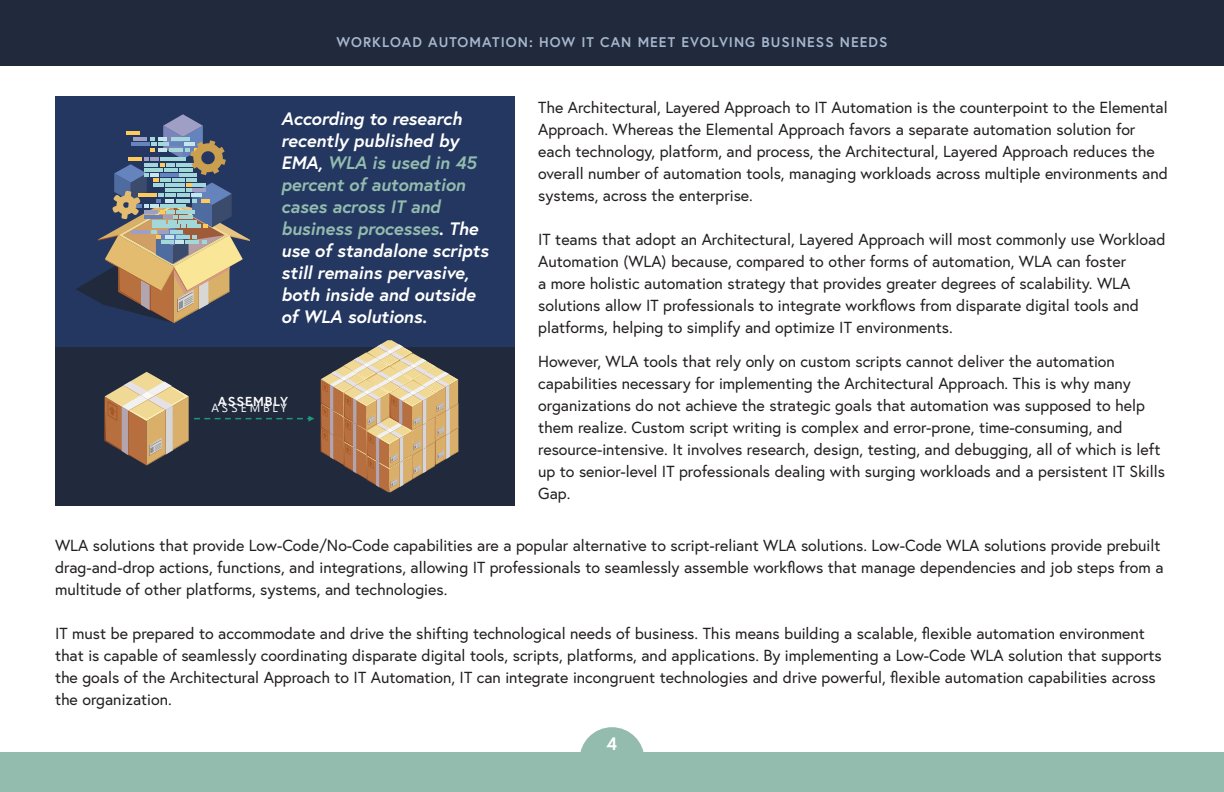
<style>
.page{position:relative;width:1224px;height:792px;background:#fff}
.page>*{position:absolute;margin:0;border:0;box-sizing:border-box;transform-origin:0 0}
.t1{font:italic 700 18px/22px "Europa";color:#fff}
.t2{font:700 18px "Europa";color:#fff}
.t3{font:16px/22px "Europa";color:#231f20}
.t4{font:700 14px "Europa";letter-spacing:.075em;color:#a7b7ce}
.t5{font:700 13px "Europa";letter-spacing:.075em;color:#fff}
.t6{font:11.9px "Segoe UI";letter-spacing:.24em;color:#fff}
.s1{color:#93bcaf}
</style>
<div class="page">
<div style="left:0;top:752px;width:1224px;height:40px;background:#93bcaf"></div>
<div style="left:0;top:0;width:1224px;height:65px;background:#212a3c"></div>
<div style="left:580px;top:727px;width:64px;height:65px;background:#93bcaf;border-radius:50%"></div>
<div style="left:55px;top:96px;width:460px;height:251px;background:#243760"></div>
<div style="left:55px;top:347px;width:460px;height:159px;background:#212a3c"></div>
<svg style="left:76px;top:114px;width:174px;height:209px"></svg>
<svg style="left:105px;top:372px;width:209px;height:93px"></svg>
<svg style="left:321px;top:340px;width:137px;height:152px"></svg>
<p class="t4" style="left:337px;top:32px;width:552px">WORKLOAD AUTOMATION: HOW IT CAN MEET EVOLVING BUSINESS NEEDS</p>
<p class="t1" style="left:281px;top:107px;width:209px">According to research recently published by<br>EMA, <span class="s1">WLA is used in 45 percent of automation cases across IT and business processes</span>. The use of standalone scripts still remains pervasive, both inside and outside of WLA solutions.</p>
<p class="t5" style="left:218px;top:393px;width:72px">ASSEMBLY</p>
<p class="t6" style="left:212px;top:397px;width:77px">ASSEMBLY</p>
<p class="t3" style="left:538px;top:96px;width:631px">The Architectural, Layered Approach to IT Automation is the counterpoint to the Elemental Approach. Whereas the Elemental Approach favors a separate automation solution for each technology, platform, and process, the Architectural, Layered Approach reduces the overall number of automation tools, managing workloads across multiple environments and systems, across the enterprise.</p>
<p class="t3" style="left:538px;top:228px;width:629px">IT teams that adopt an Architectural, Layered Approach will most commonly use Workload Automation (WLA) because, compared to other forms of automation, WLA can foster<br>a more holistic automation strategy that provides greater degrees of scalability. WLA solutions allow IT professionals to integrate workflows from disparate digital tools and platforms, helping to simplify and optimize IT environments.</p>
<p class="t3" style="left:538px;top:350px;width:628px">However, WLA tools that rely only on custom scripts cannot deliver the automation capabilities necessary for implementing the Architectural Approach. This is why many organizations do not achieve the strategic goals that automation was supposed to help them realize. Custom script writing is complex and error-prone, time-consuming, and resource-intensive. It involves research, design, testing, and debugging, all of which is left up to senior-level IT professionals dealing with surging workloads and a persistent IT Skills Gap.</p>
<p class="t3" style="left:55px;top:534px;width:1110px">WLA solutions that provide Low-Code/No-Code capabilities are a popular alternative to script-reliant WLA solutions. Low-Code WLA solutions provide prebuilt drag-and-drop actions, functions, and integrations, allowing IT professionals to seamlessly assemble workflows that manage dependencies and job steps from a multitude of other platforms, systems, and technologies.</p>
<p class="t3" style="left:55px;top:622px;width:1108px">IT must be prepared to accommodate and drive the shifting technological needs of business. This means building a scalable, flexible automation environment that is capable of seamlessly coordinating disparate digital tools, scripts, platforms, and applications. By implementing a Low-Code WLA solution that supports the goals of the Architectural Approach to IT Automation, IT can integrate incongruent technologies and drive powerful, flexible automation capabilities across the organization.</p>
<p class="t2" style="left:607px;top:731px;width:12px">4</p>
</div>
